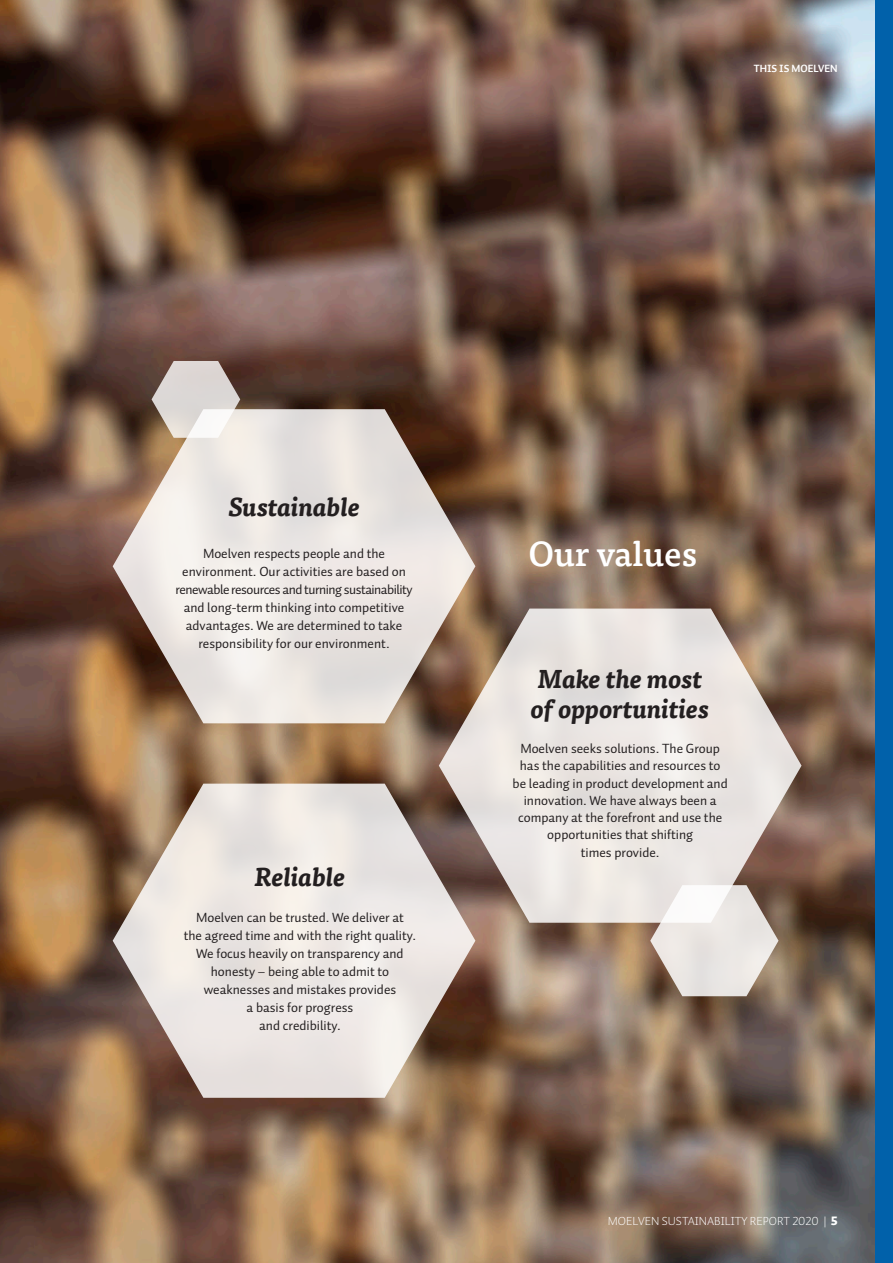
<style>
.page{position:relative;width:893px;height:1263px;background:#fff}
.page>*{position:absolute;margin:0;border:0;box-sizing:border-box;transform-origin:0 0}
.Liten_Overskrift{font:500 34.5px "Tisa OT";color:#fff}
.t1{font:italic 700 25.5px/30px "Tisa OT";color:#231f20}
.t2{font:13.5px/18px "Auto 1 TF Regular";color:#231f20;text-align:center}
.t3{font:12px "Auto 1 LF Light";color:#fff}
.t4{font:10.5px "Auto 1 Bold LF";color:#fff}
.s1{font-family:"Auto 1 Black LF"}
</style>
<div class="page">
<img style="left:0;top:0;width:876px;height:1263px">
<svg style="left:113px;top:409px;width:362px;height:314px;background:#cfc4bc"></svg>
<svg style="left:113px;top:784px;width:362px;height:314px;background:#d2c7c0"></svg>
<svg style="left:439px;top:608px;width:362px;height:315px;background:#d0c6bf"></svg>
<svg style="left:650px;top:885px;width:128px;height:111px;background:#d6cfc9"></svg>
<svg style="left:152px;top:361px;width:88px;height:77px;background:#cbc2bc"></svg>
<div style="left:876px;top:0;width:17px;height:1263px;background:#0161aa"></div>
<p class="t4" style="left:754px;top:61px;width:85px">THIS IS MOELVEN</p>
<p class="t1" style="left:228px;top:493px;width:134px">Sustainable</p>
<p class="t2" style="left:203px;top:544px;width:184px">Moelven respects people and the</p>
<p class="t2" style="left:175px;top:562px;width:239px">environment. Our activities are based on renewable resources and turning sustainability and long-term thinking into competitive advantages. We are determined to take responsibility for our environment.</p>
<p class="t1" style="left:254px;top:863px;width:93px">Reliable</p>
<p class="t2" style="left:196px;top:908px;width:209px">Moelven can be trusted. We deliver at</p>
<p class="t2" style="left:184px;top:926px;width:234px">the agreed time and with the right quality.<br>We focus heavily on transparency and honesty – being able to admit to</p>
<p class="t2" style="left:204px;top:980px;width:194px">weaknesses and mistakes provides</p>
<p class="t2" style="left:247px;top:998px;width:108px">a basis for progress</p>
<p class="t2" style="left:259px;top:1016px;width:83px">and credibility.</p>
<p class="Liten_Overskrift" style="left:528px;top:533px;width:170px">Our values</p>
<p class="t1" style="left:531px;top:665px;width:180px">Make the most of opportunities</p>
<p class="t2" style="left:520px;top:739px;width:201px">Moelven seeks solutions. The Group</p>
<p class="t2" style="left:520px;top:756px;width:202px">has the capabilities and resources to</p>
<p class="t2" style="left:513px;top:774px;width:217px">be leading in product development and</p>
<p class="t2" style="left:524px;top:791px;width:194px">innovation. We have always been a</p>
<p class="t2" style="left:518px;top:808px;width:206px">company at the forefront and use the</p>
<p class="t2" style="left:547px;top:825px;width:147px">opportunities that shifting</p>
<p class="t2" style="left:581px;top:843px;width:80px">times provide.</p>
<p class="t3" style="left:608px;top:1213px;width:231px">MOELVEN SUSTAINABILITY REPORT 2020 | <span class="s1">5</span></p>
</div>
